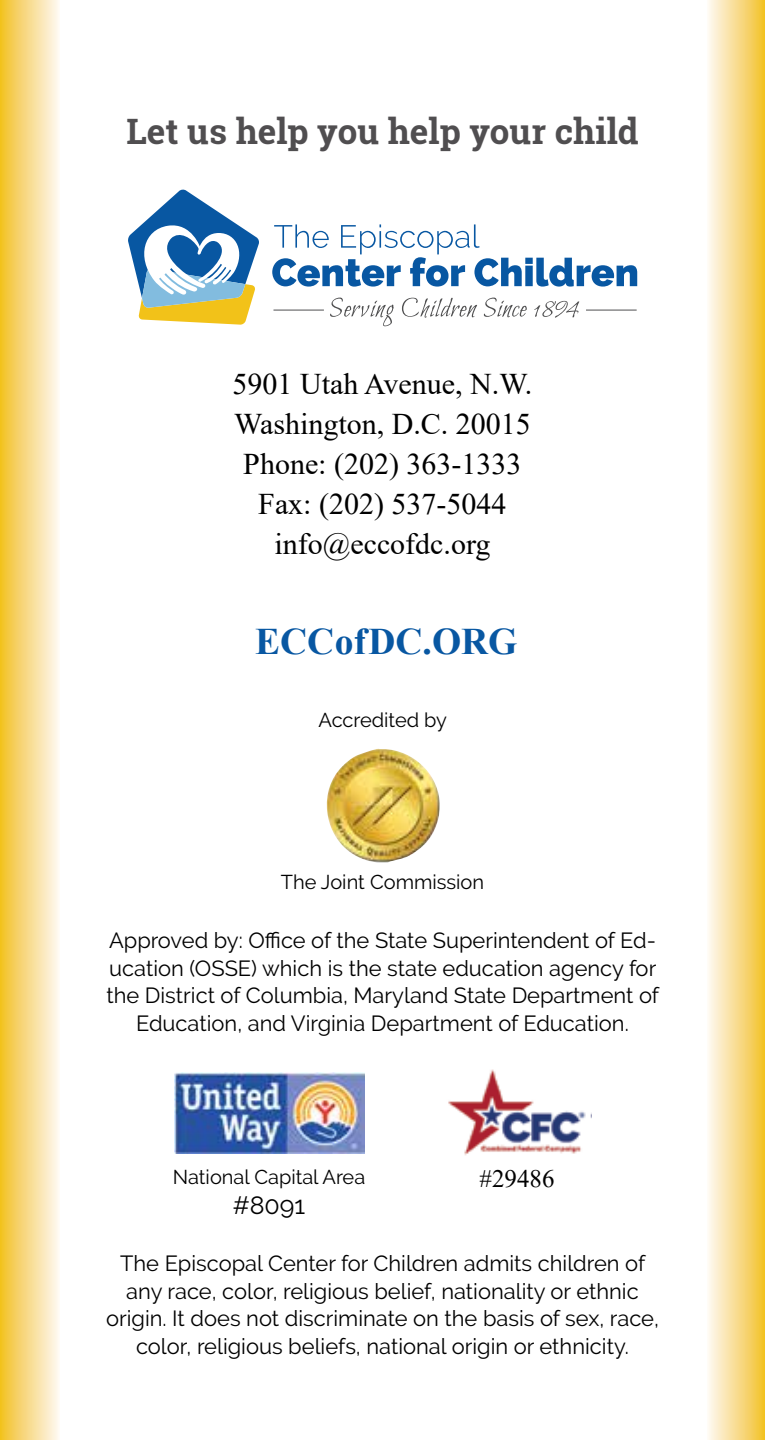
<style>
.page{position:relative;width:765px;height:1440px;background:#fff}
.page>*{position:absolute;margin:0;border:0;box-sizing:border-box;transform-origin:0 0}
.t1{font:700 37.5px "Times New Roman";color:#0857a2}
.t2{font:700 35px "Roboto Slab";color:#504e50}
.t3{font:30px/40px "Times New Roman";color:#000;text-align:center}
.t4{font:25px "Times New Roman";color:#000}
.t5{font:25px "Raleway";color:#000}
.t6{font:22px/27.5px "Raleway";color:#000;text-align:center}
.t7{font:20px "Raleway";color:#000}
</style>
<div class="page">
<div style="left:0;top:0;width:59px;height:1440px;background:linear-gradient(to right,#f3c127,#fef8f4)"></div>
<div style="left:706px;top:0;width:59px;height:1440px;background:linear-gradient(to right,#fefafb,#f3c12b)"></div>
<img style="left:326px;top:749px;width:114px;height:113px">
<img style="left:174px;top:1073px;width:190px;height:81px">
<img style="left:448px;top:1069px;width:143px;height:87px">
<div style="left:525px;top:266px;width:8px;height:20px;background:#0857a2"></div>
<div style="left:525px;top:258px;width:8px;height:6px;background:#0857a2"></div>
<svg style="left:536px;top:258px;width:101px;height:29px"></svg>
<svg style="left:330px;top:298px;width:64px;height:28px"></svg>
<svg style="left:402px;top:298px;width:75px;height:20px"></svg>
<svg style="left:484px;top:298px;width:43px;height:19px"></svg>
<svg style="left:534px;top:301px;width:45px;height:17px"></svg>
<hr style="left:273px;top:310px;width:51px;height:1px;background:#4f4f50">
<hr style="left:586px;top:310px;width:51px;height:1px;background:#4f4f50">
<svg style="left:272px;top:224px;width:250px;height:63px"></svg>
<svg style="left:128px;top:189px;width:131px;height:136px"></svg>
<h2 class="t2" style="left:126px;top:107px;width:514px">Let us help you help your child</h2>
<h3 class="t3" style="left:233px;top:363px;width:301px">5901 Utah Avenue, N.W.<br>Washington, D.C. 20015<br>Phone: (202) 363-1333<br>Fax: (202) 537-5044 info@eccofdc.org</h3>
<h1 class="t1" style="left:255px;top:614px;width:264px">ECCofDC.ORG</h1>
<p class="t7" style="left:318px;top:709px;width:130px">Accredited by</p>
<p class="t7" style="left:281px;top:870px;width:205px">The Joint Commission</p>
<p class="t6" style="left:106px;top:927px;width:554px">Approved by: Office of the State Superintendent of Ed&shy;ucation (OSSE) which is the state education agency for the District of Columbia, Maryland State Department of Education, and Virginia Department of Education.</p>
<p class="t7" style="left:173px;top:1165px;width:194px">National Capital Area</p>
<p class="t5" style="left:233px;top:1191px;width:74px">#8091</p>
<p class="t4" style="left:480px;top:1161px;width:76px">#29486</p>
<p class="t6" style="left:106px;top:1250px;width:554px">The Episcopal Center for Children admits children of any race, color, religious belief, nationality or ethnic origin. It does not discriminate on the basis of sex, race, color, religious beliefs, national origin or ethnicity.</p>
</div>
